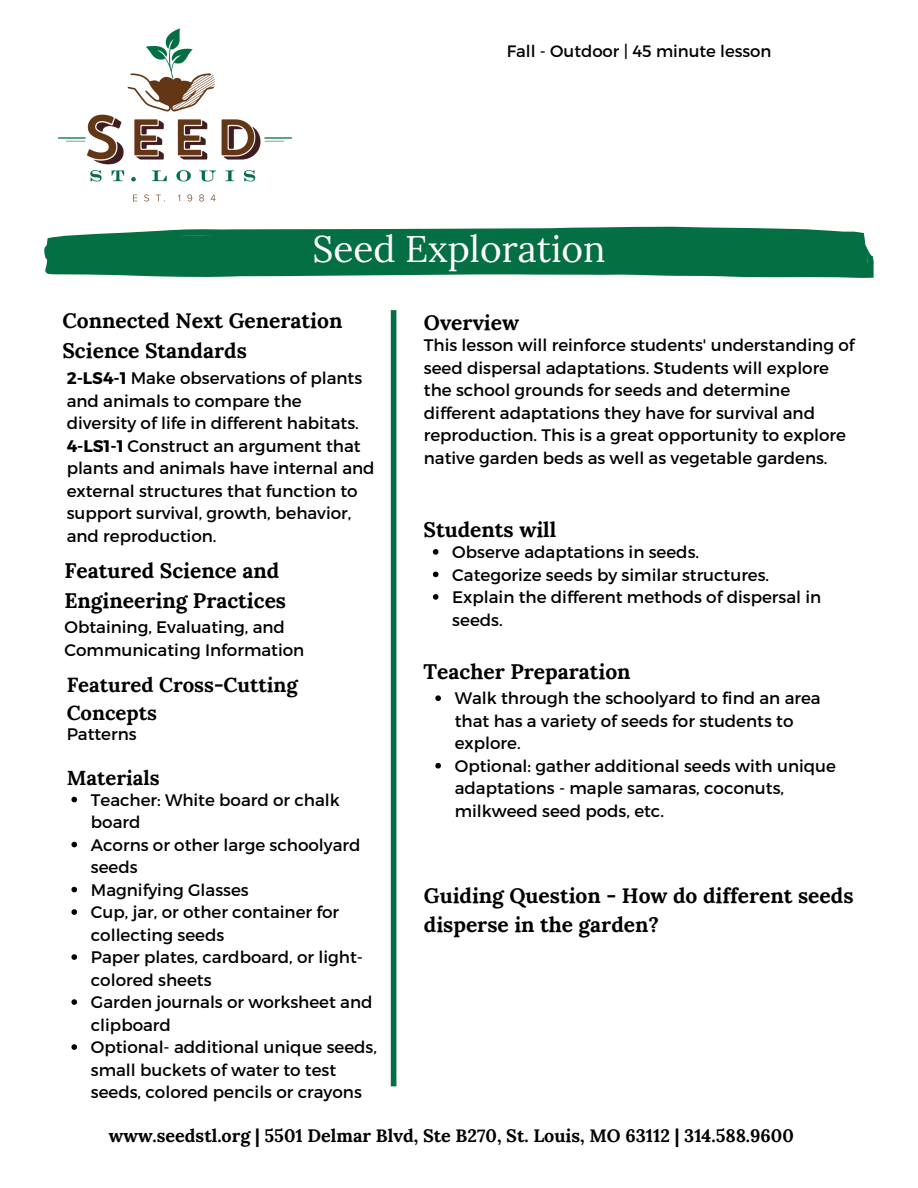
<style>
.page{position:relative;width:918px;height:1188px;background:#fff}
.page>*{position:absolute;margin:0;border:0;box-sizing:border-box;transform-origin:0 0}
.t1{font:37.05px "Lora";color:#fff}
.t2{font:700 21px/29.2px "Lora";color:#000}
.t3{font:700 20.4px/28.3px "Lora";color:#000}
.t4{font:700 18px "Lora";color:#000}
.t5{font:16.8px/22.5px "Montserrat";color:#000}
.t6{font:16.5px "Montserrat";color:#000}
.s1{font-weight:700}
</style>
<div class="page">
<img style="left:58px;top:28px;width:234px;height:174px">
<div style="left:391px;top:310px;width:5px;height:776px;background:#056f44"></div>
<svg style="left:71px;top:797px;width:6px;height:5px"></svg>
<svg style="left:71px;top:842px;width:6px;height:5px"></svg>
<svg style="left:71px;top:887px;width:6px;height:5px"></svg>
<svg style="left:71px;top:909px;width:6px;height:6px"></svg>
<svg style="left:71px;top:954px;width:6px;height:6px"></svg>
<svg style="left:71px;top:999px;width:6px;height:6px"></svg>
<svg style="left:71px;top:1044px;width:6px;height:6px"></svg>
<svg style="left:435px;top:695px;width:6px;height:6px"></svg>
<svg style="left:435px;top:763px;width:6px;height:6px"></svg>
<svg style="left:44px;top:227px;width:829px;height:51px;background:#1d7d56"></svg>
<svg style="left:433px;top:549px;width:5px;height:6px"></svg>
<svg style="left:433px;top:572px;width:5px;height:5px"></svg>
<svg style="left:433px;top:594px;width:5px;height:6px"></svg>
<p class="t6" style="left:507px;top:41px;width:266px">Fall - Outdoor | 45 minute lesson</p>
<h1 class="t1" style="left:250px;top:225px;width:419px">Adaptation Int oduction</h1>
<h1 class="t1" style="left:312px;top:225px;width:295px">Seed Exploration</h1>
<p class="t2" style="left:62px;top:306px;width:281px">Connected Next Generation<br>Science Standards</p>
<p class="t5" style="left:67px;top:366px;width:310px"><span class="s1">2-LS4-1</span> Make observations of plants and animals to compare the diversity of life in different habitats.<br><span class="s1">4-LS1-1</span> Construct an argument that plants and animals have internal and external structures that function to support survival, growth, behavior, and reproduction.</p>
<p class="t2" style="left:65px;top:556px;width:223px">Featured Science and<br>Engineering Practices</p>
<p class="t5" style="left:65px;top:615px;width:241px">Obtaining, Evaluating, and<br>Communicating Information</p>
<p class="t3" style="left:67px;top:670px;width:233px">Featured Cross-Cutting<br>Concepts</p>
<p class="t5" style="left:67px;top:722px;width:72px">Patterns</p>
<p class="t3" style="left:67px;top:763px;width:95px">Materials</p>
<p class="t5" style="left:91px;top:788px;width:288px">Teacher: White board or chalk board<br>Acorns or other large schoolyard seeds<br>Magnifying Glasses<br>Cup, jar, or other container for collecting seeds<br>Paper plates, cardboard, or light&shy;colored sheets<br>Garden journals or worksheet and clipboard<br>Optional- additional unique seeds, small buckets of water to test seeds, colored pencils or crayons</p>
<p class="t2" style="left:424px;top:308px;width:97px">Overview</p>
<p class="t5" style="left:424px;top:333px;width:432px">This lesson will reinforce students' understanding of seed dispersal adaptations. Students will explore the school grounds for seeds and determine different adaptations they have for survival and reproduction. This is a great opportunity to explore native garden beds as well as vegetable gardens.</p>
<p class="t2" style="left:424px;top:515px;width:134px">Students will</p>
<p class="t5" style="left:452px;top:540px;width:370px">Observe adaptations in seeds.<br>Categorize seeds by similar structures.<br>Explain the different methods of dispersal in seeds.</p>
<p class="t2" style="left:424px;top:657px;width:208px">Teacher Preparation</p>
<p class="t5" style="left:455px;top:686px;width:383px">Walk through the schoolyard to find an area that has a variety of seeds for students to explore.<br>Optional: gather additional seeds with unique adaptations - maple samaras, coconuts, milkweed seed pods, etc.</p>
<p class="t2" style="left:424px;top:880px;width:431px">Guiding Question - How do different seeds disperse in the garden?</p>
<p class="t4" style="left:109px;top:1124px;width:686px">www.seedstl.org | 5501 Delmar Blvd, Ste B270, St. Louis, MO 63112 | 314.588.9600</p>
</div>
